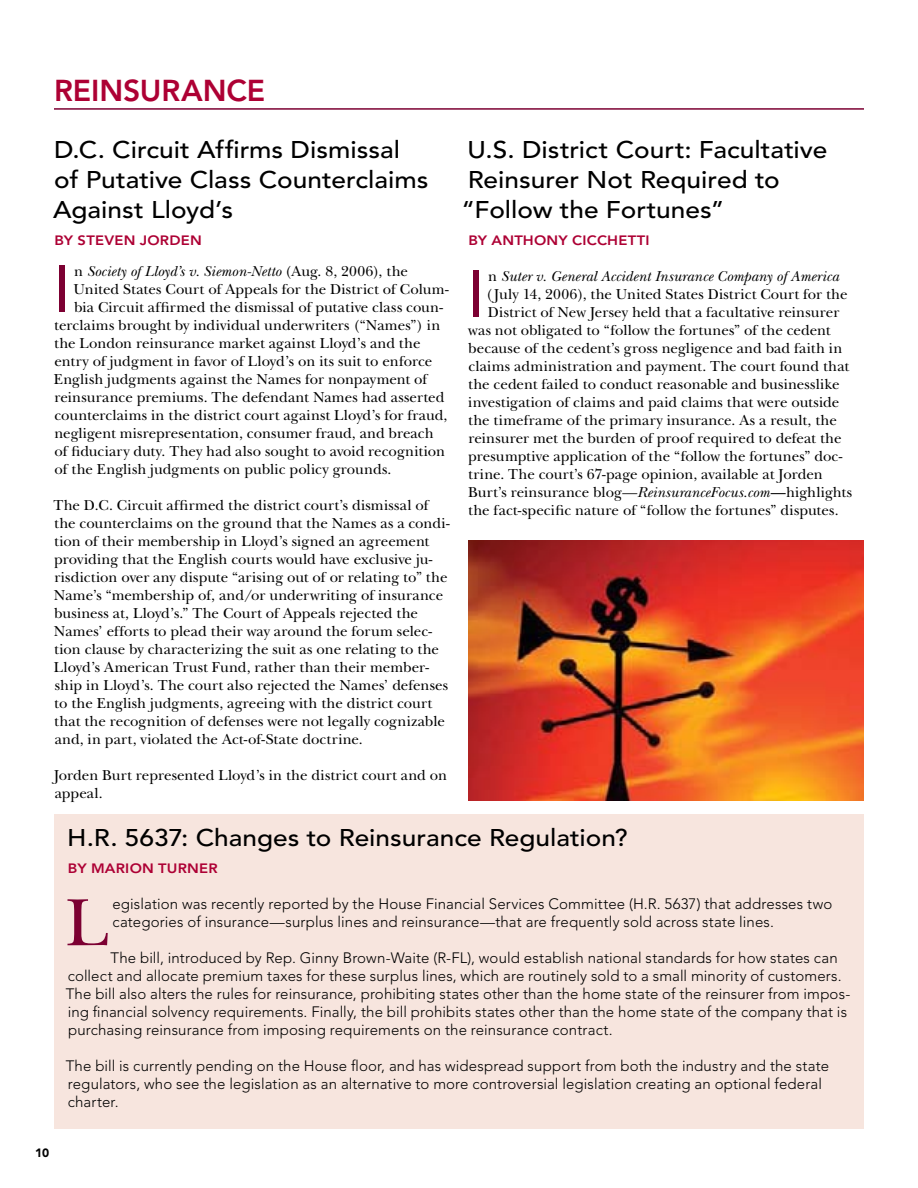
<style>
.page{position:relative;width:918px;height:1188px;background:#fff}
.page>*{position:absolute;margin:0;border:0;box-sizing:border-box;transform-origin:0 0}
.t1{font:69.6px "New Baskerville Std";color:#7c0032}
.t2{font:65.85px "Avenir LT Std";color:#7c0032}
.t3{font:800 30px "Avenir LT Std";color:#ad0034}
.t4{font:500 24px/30px "Avenir LT Std";color:#000;scale:1.09 1}
.t5{font:15px/18px "New Baskerville Std";letter-spacing:.005em;color:#000}
.t6{font:300 15px/18px "Avenir LT Std";letter-spacing:.01em;color:#000}
.t7{font:italic 15px "New Baskerville Std";letter-spacing:.005em;color:#000}
.t8{font:800 13.5px "Avenir LT Std";letter-spacing:.015em;color:#ad0034;scale:1.09 1}
.t9{font:900 12px "Avenir LT Std";color:#000}
.s1{font-style:normal}
.s2{font-style:italic}
</style>
<div class="page">
<hr style="left:54px;top:108px;width:810px;height:2px;background:#7c0032">
<div style="left:54px;top:814px;width:810px;height:316px;background:#f7e5de"></div>
<img style="left:468px;top:540px;width:396px;height:261px">
<h3 class="t3" style="left:54px;top:73px;width:67px">REINSURANCE</h3>
<h3 class="t4" style="left:53px;top:135px;width:346px">D.C. Circuit Affirms Dismissal of Putative Class Counterclaims<br>Against Lloyd’s</h3>
<p class="t8" style="left:54px;top:232px;width:137px">BY STEVEN JORDEN</p>
<h2 class="t2" style="left:54px;top:251px;width:19px">I</h2>
<p class="t7" style="left:74px;top:262px;width:335px"><span class="s1">n</span> Society of Lloyd’s v. Siemon-Netto <span class="s1">(Aug. 8, 2006), the</span></p>
<p class="t5" style="left:74px;top:280px;width:377px">United States Court of Appeals for the District of Colum-</p>
<p class="t5" style="left:74px;top:298px;width:371px">bia Circuit affirmed the dismissal of putative class coun-</p>
<p class="t5" style="left:54px;top:316px;width:388px">terclaims brought by individual underwriters (“Names”) in</p>
<p class="t5" style="left:54px;top:334px;width:368px">the London reinsurance market against Lloyd’s and the</p>
<p class="t5" style="left:54px;top:352px;width:379px">entry of judgment in favor of Lloyd’s on its suit to enforce</p>
<p class="t5" style="left:54px;top:370px;width:375px">English judgments against the Names for nonpayment of</p>
<p class="t5" style="left:54px;top:388px;width:392px">reinsurance premiums. The defendant Names had asserted</p>
<p class="t5" style="left:54px;top:406px;width:394px">counterclaims in the district court against Lloyd’s for fraud,</p>
<p class="t5" style="left:54px;top:424px;width:381px">negligent misrepresentation, consumer fraud, and breach</p>
<p class="t5" style="left:54px;top:442px;width:392px">of fiduciary duty. They had also sought to avoid recognition</p>
<p class="t5" style="left:54px;top:460px;width:339px">of the English judgments on public policy grounds.</p>
<p class="t5" style="left:53px;top:496px;width:398px">The D.C. Circuit affirmed the district court’s dismissal of the counterclaims on the ground that the Names as a condi&shy;tion of their membership in Lloyd’s signed an agreement providing that the English courts would have exclusive ju&shy;risdiction over any dispute “arising out of or relating to” the Name’s “membership of, and/or underwriting of insurance business at, Lloyd’s.” The Court of Appeals rejected the Names’ efforts to plead their way around the forum selec&shy;tion clause by characterizing the suit as one relating to the Lloyd’s American Trust Fund, rather than their member&shy;ship in Lloyd’s. The court also rejected the Names’ defenses to the English judgments, agreeing with the district court that the recognition of defenses were not legally cognizable and, in part, violated the Act-of-State doctrine.</p>
<p class="t5" style="left:54px;top:766px;width:395px">Jorden Burt represented Lloyd’s in the district court and on appeal.</p>
<h3 class="t4" style="left:461px;top:135px;width:337px">U. S. District Court: Facultative<br>Reinsurer Not Required to “Follow the Fortunes”</h3>
<p class="t8" style="left:468px;top:232px;width:166px">BY ANTH ONY CICCH ETTI</p>
<h2 class="t2" style="left:468px;top:256px;width:19px">I</h2>
<p class="t7" style="left:488px;top:267px;width:352px"><span class="s1">n</span> Suter v. General Accident Insurance Company of America</p>
<p class="t5" style="left:486px;top:285px;width:363px">(July 14, 2006), the United States District Court for the</p>
<p class="t5" style="left:488px;top:303px;width:353px">District of New Jersey held that a facultative reinsurer</p>
<p class="t5" style="left:468px;top:321px;width:364px">was not obligated to “follow the fortunes” of the cedent</p>
<p class="t5" style="left:468px;top:339px;width:376px">because of the cedent’s gross negligence and bad faith in</p>
<p class="t5" style="left:468px;top:357px;width:382px">claims administration and payment. The court found that</p>
<p class="t5" style="left:468px;top:375px;width:373px">the cedent failed to conduct reasonable and businesslike</p>
<p class="t5" style="left:468px;top:393px;width:372px">investigation of claims and paid claims that were outside</p>
<p class="t5" style="left:468px;top:411px;width:370px">the timeframe of the primary insurance. As a result, the</p>
<p class="t5" style="left:468px;top:429px;width:375px">reinsurer met the burden of proof required to defeat the</p>
<p class="t5" style="left:468px;top:447px;width:376px">presumptive application of the “follow the fortunes” doc-</p>
<p class="t5" style="left:468px;top:465px;width:356px">trine. The court’s 67-page opinion, available at Jorden</p>
<p class="t5" style="left:468px;top:483px;width:386px">Burt’s reinsurance blog<span class="s2">—ReinsuranceFocus.com</span>—highlights</p>
<p class="t5" style="left:468px;top:501px;width:372px">the fact-specific nature of “follow the fortunes” disputes.</p>
<p class="t9" style="left:35px;top:1145px;width:15px">10</p>
<h3 class="t4" style="left:67px;top:823px;width:516px">H. R. 5637: Changes to Reinsurance Regulation?</h3>
<p class="t8" style="left:68px;top:860px;width:139px">BY MARION TURNER</p>
<h1 class="t1" style="left:66px;top:882px;width:45px">L</h1>
<p class="t6" style="left:112px;top:895px;width:721px">egislation was recently reported by the House Financial Services Committee (H.R. 5637) that addresses two categories of insurance—surplus lines and reinsurance—that are frequently sold across state lines.</p>
<p class="t6" style="left:66px;top:949px;width:786px;text-indent:45px">The bill, introduced by Rep. Ginny Brown-Waite (R-FL), would establish national standards for how states can collect and allocate premium taxes for these surplus lines, which are routinely sold to a small minority of customers.<br>The bill also alters the rules for reinsurance, prohibiting states other than the home state of the reinsurer from impos&shy;ing financial solvency requirements. Finally, the bill prohibits states other than the home state of the company that is purchasing reinsurance from imposing requirements on the reinsurance contract.</p>
<p class="t6" style="left:66px;top:1057px;width:765px">The bill is currently pending on the House floor, and has widespread support from both the industry and the state regulators, who see the legislation as an alternative to more controversial legislation creating an optional federal charter.</p>
</div>
